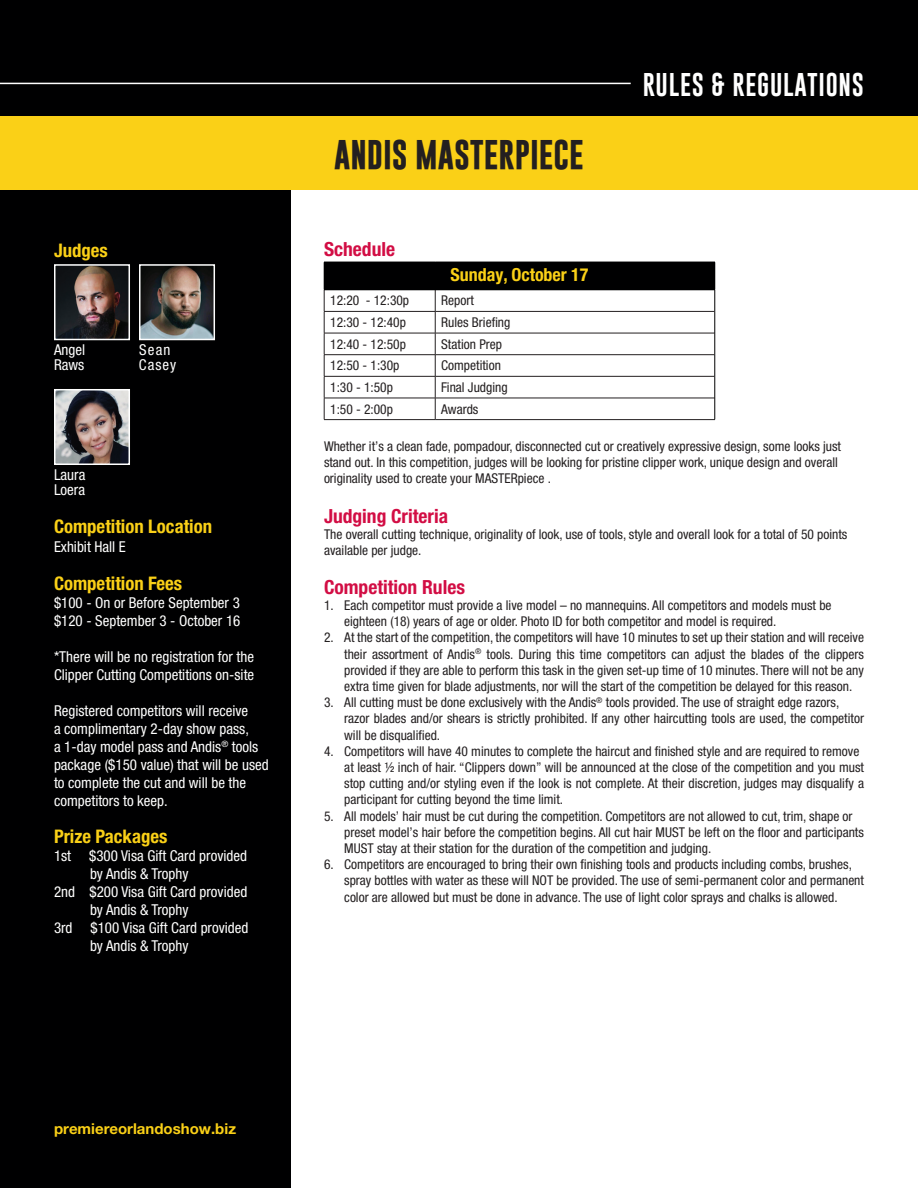
<style>
.page{position:relative;width:918px;height:1188px;background:#fff}
.page>*{position:absolute;margin:0;border:0;box-sizing:border-box;transform-origin:0 0}
.t1{font:700 30px "Gobold";color:#231f20}
.t2{font:24px "Gobold";letter-spacing:.03em;color:#fff}
.t3{font:700 condensed 19.5px "Helvetica Neue LT Pro";color:#d20d44}
.t4{font:700 condensed 18.75px "Helvetica Neue LT Pro";color:#fad017}
.t5{font:700 condensed 18px "Helvetica Neue LT Pro";color:#fad017}
.t6{font:condensed 15px/18px "Helvetica Neue LT Pro";color:#fff}
.t7{font:700 15px "Helvetica Neue LT Pro";color:#fad017}
.t8{font:condensed 13.5px/16.2px "Helvetica Neue LT Pro";color:#231f20}
</style>
<div class="page">
<div style="left:0;top:0;width:291px;height:1188px;background:#000001"></div>
<div style="left:0;top:0;width:918px;height:190px;background:#fad017"></div>
<div style="left:0;top:0;width:918px;height:116px;background:#000001"></div>
<hr style="left:0;top:83px;width:631px;height:1px;background:#fff">
<div style="left:324px;top:262px;width:391px;height:28px;background:#000001"></div>
<hr style="left:324px;top:311px;width:111px;height:1px;background:#231f20">
<hr style="left:435px;top:311px;width:280px;height:1px;background:#231f20">
<hr style="left:324px;top:333px;width:111px;height:1px;background:#231f20">
<hr style="left:435px;top:333px;width:280px;height:1px;background:#231f20">
<hr style="left:324px;top:354px;width:111px;height:1px;background:#231f20">
<hr style="left:435px;top:354px;width:280px;height:1px;background:#231f20">
<hr style="left:324px;top:376px;width:111px;height:1px;background:#231f20">
<hr style="left:435px;top:376px;width:280px;height:1px;background:#231f20">
<hr style="left:324px;top:398px;width:111px;height:1px;background:#231f20">
<hr style="left:324px;top:419px;width:111px;height:1px;background:#231f20">
<hr style="left:435px;top:398px;width:280px;height:1px;background:#231f20">
<svg style="left:435px;top:291px;width:1px;height:128px"></svg>
<hr style="left:435px;top:419px;width:280px;height:1px;background:#231f20">
<svg style="left:324px;top:291px;width:1px;height:128px"></svg>
<svg style="left:715px;top:262px;width:1px;height:157px"></svg>
<hr style="left:324px;top:290px;width:111px;height:1px;background:#000001">
<hr style="left:435px;top:290px;width:280px;height:1px;background:#000001">
<img style="left:57px;top:267px;width:70px;height:70px">
<div style="left:54px;top:264px;width:76px;height:76px;border:2px solid #fff"></div>
<img style="left:142px;top:267px;width:70px;height:70px">
<div style="left:139px;top:264px;width:76px;height:76px;border:2px solid #fff"></div>
<img style="left:57px;top:392px;width:70px;height:70px">
<div style="left:54px;top:389px;width:76px;height:76px;border:2px solid #fff"></div>
<p class="t4" style="left:54px;top:240px;width:55px">Judges</p>
<p class="t6" style="left:54px;top:341px;width:33px">Angel</p>
<p class="t6" style="left:139px;top:341px;width:33px">Sean</p>
<p class="t6" style="left:54px;top:356px;width:32px">Raws</p>
<p class="t6" style="left:139px;top:356px;width:39px">Casey</p>
<p class="t6" style="left:54px;top:466px;width:33px">Laura</p>
<p class="t6" style="left:54px;top:481px;width:33px">Loera</p>
<p class="t4" style="left:54px;top:515px;width:160px">Competition Location</p>
<p class="t6" style="left:54px;top:538px;width:73px">Exhibit Hall E</p>
<p class="t4" style="left:54px;top:572px;width:130px">Competition Fees</p>
<p class="t6" style="left:54px;top:593px;width:187px">$100 - On or Before September 3</p>
<p class="t6" style="left:54px;top:611px;width:188px">$120 - September 3 - October 16</p>
<p class="t6" style="left:54px;top:647px;width:202px">*There will be no registration for the<br>Clipper Cutting Competitions on-site</p>
<p class="t6" style="left:54px;top:701px;width:216px">Registered competitors will receive<br>a complimentary 2-day show pass,<br>a 1-day model pass and Andis<sup>®</sup> tools package ($150 value) that will be used to complete the cut and will be the competitors to keep.</p>
<p class="t4" style="left:54px;top:825px;width:115px">Prize Packages</p>
<p class="t6" style="left:54px;top:847px;width:195px">1st $300 Visa Gift Card provided</p>
<p class="t6" style="left:90px;top:865px;width:100px">by Andis &amp; Trophy</p>
<p class="t6" style="left:54px;top:883px;width:195px">2nd $200 Visa Gift Card provided</p>
<p class="t6" style="left:90px;top:901px;width:100px">by Andis &amp; Trophy</p>
<p class="t6" style="left:54px;top:919px;width:196px">3rd $100 Visa Gift Card provided</p>
<p class="t6" style="left:90px;top:937px;width:100px">by Andis &amp; Trophy</p>
<p class="t1" style="left:334px;top:135px;width:251px">ANDIS MASTERPIECE</p>
<p class="t3" style="left:324px;top:237px;width:73px">Schedule</p>
<p class="t5" style="left:450px;top:264px;width:140px">Sunday, October 17</p>
<p class="t2" style="left:643px;top:69px;width:223px">RULES &amp; REGULATIONS</p>
<p class="t8" style="left:330px;top:292px;width:81px">12:20 - 12:30p</p>
<p class="t8" style="left:441px;top:292px;width:34px">Report</p>
<p class="t8" style="left:330px;top:314px;width:77px">12:30 - 12:40p</p>
<p class="t8" style="left:441px;top:314px;width:71px">Rules Briefing</p>
<p class="t8" style="left:330px;top:336px;width:77px">12:40 - 12:50p</p>
<p class="t8" style="left:441px;top:336px;width:62px">Station Prep</p>
<p class="t8" style="left:330px;top:357px;width:71px">12:50 - 1:30p</p>
<p class="t8" style="left:441px;top:357px;width:61px">Competition</p>
<p class="t8" style="left:330px;top:379px;width:64px">1:30 - 1:50p</p>
<p class="t8" style="left:441px;top:379px;width:68px">Final Judging</p>
<p class="t8" style="left:330px;top:401px;width:64px">1:50 - 2:00p</p>
<p class="t8" style="left:441px;top:401px;width:39px">Awards</p>
<p class="t8" style="left:324px;top:438px;width:519px">Whether it’s a clean fade, pompadour, disconnected cut or creatively expressive design, some looks just stand out. In this competition, judges will be looking for pristine clipper work, unique design and overall originality used to create your MASTERpiece .</p>
<p class="t3" style="left:324px;top:504px;width:126px">Judging Criteria</p>
<p class="t8" style="left:324px;top:526px;width:525px">The overall cutting technique, originality of look, use of tools, style and overall look for a total of 50 points available per judge.</p>
<p class="t3" style="left:324px;top:575px;width:143px">Competition Rules</p>
<p class="t8" style="left:324px;top:597px;width:509px">1. Each competitor must provide a live model – no mannequins. All competitors and models must be</p>
<p class="t8" style="left:344px;top:613px;width:434px">eighteen (18) years of age or older. Photo ID for both competitor and model is required.</p>
<p class="t8" style="left:324px;top:629px;width:542px">2. At the start of the competition, the competitors will have 10 minutes to set up their station and will receive</p>
<p class="t8" style="left:344px;top:646px;width:521px;text-align:justify">their assortment of Andis<sup>®</sup> tools. During this time competitors can adjust the blades of the clippers provided if they are able to perform this task in the given set-up time of 10 minutes. There will not be any extra time given for blade adjustments, nor will the start of the competition be delayed for this reason.</p>
<p class="t8" style="left:324px;top:694px;width:517px">3. All cutting must be done exclusively with the Andis<sup>®</sup> tools provided. The use of straight edge razors,</p>
<p class="t8" style="left:344px;top:710px;width:521px">razor blades and/or shears is strictly prohibited. If any other haircutting tools are used, the competitor will be disqualified.</p>
<p class="t8" style="left:324px;top:743px;width:537px">4. Competitors will have 40 minutes to complete the haircut and finished style and are required to remove</p>
<p class="t8" style="left:344px;top:759px;width:521px;text-align:justify">at least ½ inch of hair. “Clippers down” will be announced at the close of the competition and you must stop cutting and/or styling even if the look is not complete. At their discretion, judges may disqualify a participant for cutting beyond the time limit.</p>
<p class="t8" style="left:324px;top:808px;width:530px">5. All models’ hair must be cut during the competition. Competitors are not allowed to cut, trim, shape or</p>
<p class="t8" style="left:344px;top:824px;width:521px">preset model’s hair before the competition begins. All cut hair MUST be left on the floor and participants<br>MUST stay at their station for the duration of the competition and judging.</p>
<p class="t8" style="left:324px;top:856px;width:529px">6. Competitors are encouraged to bring their own finishing tools and products including combs, brushes,</p>
<p class="t8" style="left:344px;top:872px;width:521px">spray bottles with water as these will NOT be provided. The use of semi-permanent color and permanent color are allowed but must be done in advance. The use of light color sprays and chalks is allowed.</p>
<p class="t7" style="left:54px;top:1119px;width:184px">premiereorlandoshow.biz</p>
</div>
